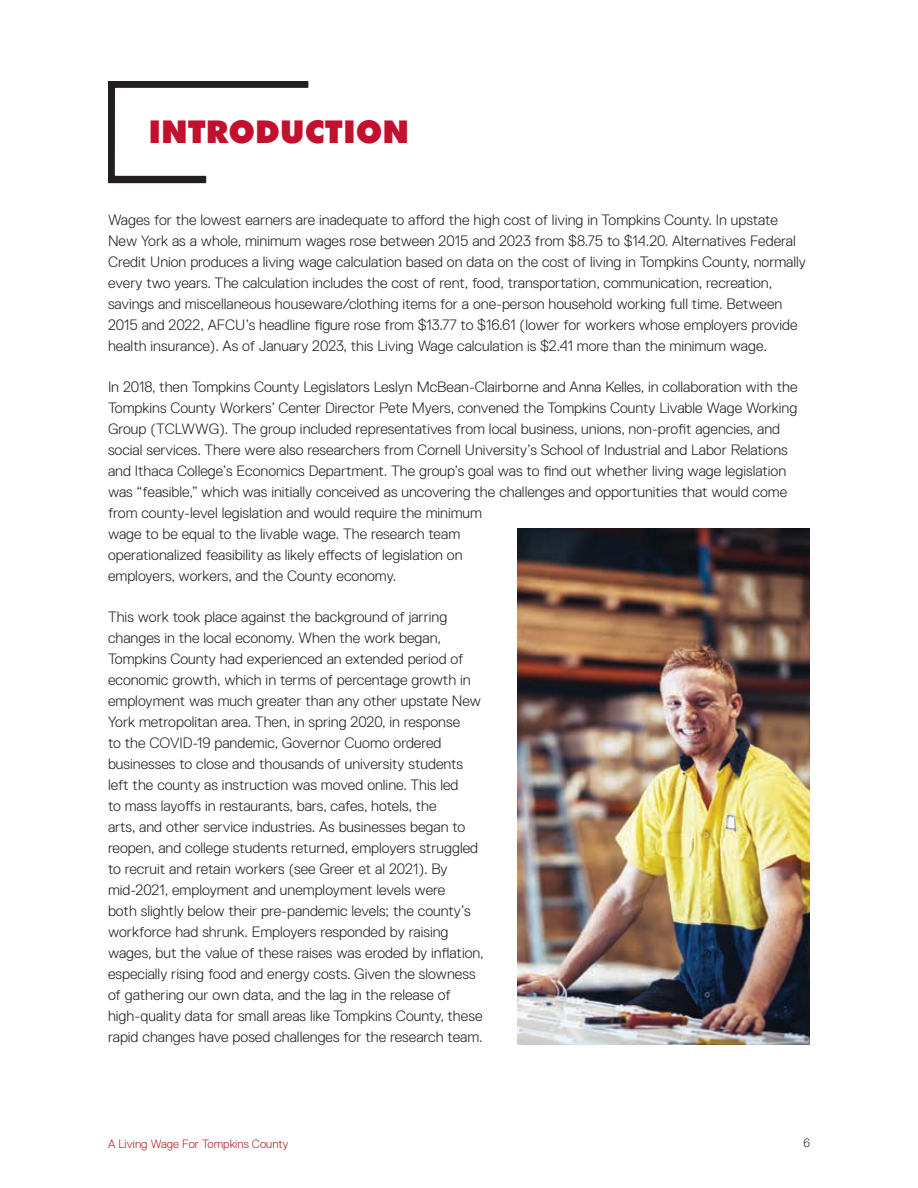
<style>
.page{position:relative;width:918px;height:1188px;background:#fff}
.page>*{position:absolute;margin:0;border:0;box-sizing:border-box;transform-origin:0 0}
.Replica_Heaader{font:900 31.5px "Futura BT";color:#c3102f}
.Replica_Paragraph{font:300 15px/21px "Replica Std";color:#231f20}
.t1{font:300 12px "Replica Std";color:#b21f23}
.t2{font:300 12px "Replica Std";color:#231f20}
</style>
<div class="page">
<svg style="left:108px;top:81px;width:200px;height:102px"></svg>
<img style="left:517px;top:529px;width:293px;height:516px">
<p class="Replica_Heaader" style="left:148px;top:111px;width:262px">INTRODUCTION</p>
<p class="Replica_Paragraph" style="left:108px;top:209px;width:699px">Wages for the lowest earners are inadequate to afford the high cost of living in Tompkins County. In upstate New York as a whole, minimum wages rose between 2015 and 2023 from $8.75 to $14.20. Alternatives Federal Credit Union produces a living wage calculation based on data on the cost of living in Tompkins County, normally every two years. The calculation includes the cost of rent, food, transportation, communication, recreation, savings and miscellaneous houseware/clothing items for a one-person household working full time. Between 2015 and 2022, AFCU’s headline figure rose from $13.77 to $16.61 (lower for workers whose employers provide health insurance). As of January 2023, this Living Wage calculation is $2.41 more than the minimum wage.</p>
<p class="Replica_Paragraph" style="left:108px;top:376px;width:691px">In 2018, then Tompkins County Legislators Leslyn McBean-Clairborne and Anna Kelles, in collaboration with the Tompkins County Workers’ Center Director Pete Myers, convened the Tompkins County Livable Wage Working Group (TCLWWG). The group included representatives from local business, unions, non-profit agencies, and social services. There were also researchers from Cornell University’s School of Industrial and Labor Relations and Ithaca College’s Economics Department. The group’s goal was to find out whether living wage legislation was “feasible,” which was initially conceived as uncovering the challenges and opportunities that would come from county-level legislation and would require the minimum<br>wage to be equal to the livable wage. The research team<br>operationalized feasibility as likely effects of legislation on<br>employers, workers, and the County economy.</p>
<p class="Replica_Paragraph" style="left:108px;top:607px;width:377px">This work took place against the background of jarring changes in the local economy. When the work began, Tompkins County had experienced an extended period of economic growth, which in terms of percentage growth in employment was much greater than any other upstate New York metropolitan area. Then, in spring 2020, in response<br>to the COVID-19 pandemic, Governor Cuomo ordered businesses to close and thousands of university students left the county as instruction was moved online. This led<br>to mass layoffs in restaurants, bars, cafes, hotels, the<br>arts, and other service industries. As businesses began to reopen, and college students returned, employers struggled to recruit and retain workers (see Greer et al 2021). By mid-2021, employment and unemployment levels were<br>both slightly below their pre-pandemic levels; the county’s workforce had shrunk. Employers responded by raising wages, but the value of these raises was eroded by inflation, especially rising food and energy costs. Given the slowness of gathering our own data, and the lag in the release of high-quality data for small areas like Tompkins County, these rapid changes have posed challenges for the research team.</p>
<p class="t1" style="left:108px;top:1137px;width:182px">A Living Wage For Tompkins County</p>
<p class="t2" style="left:803px;top:1137px;width:8px">6</p>
</div>
